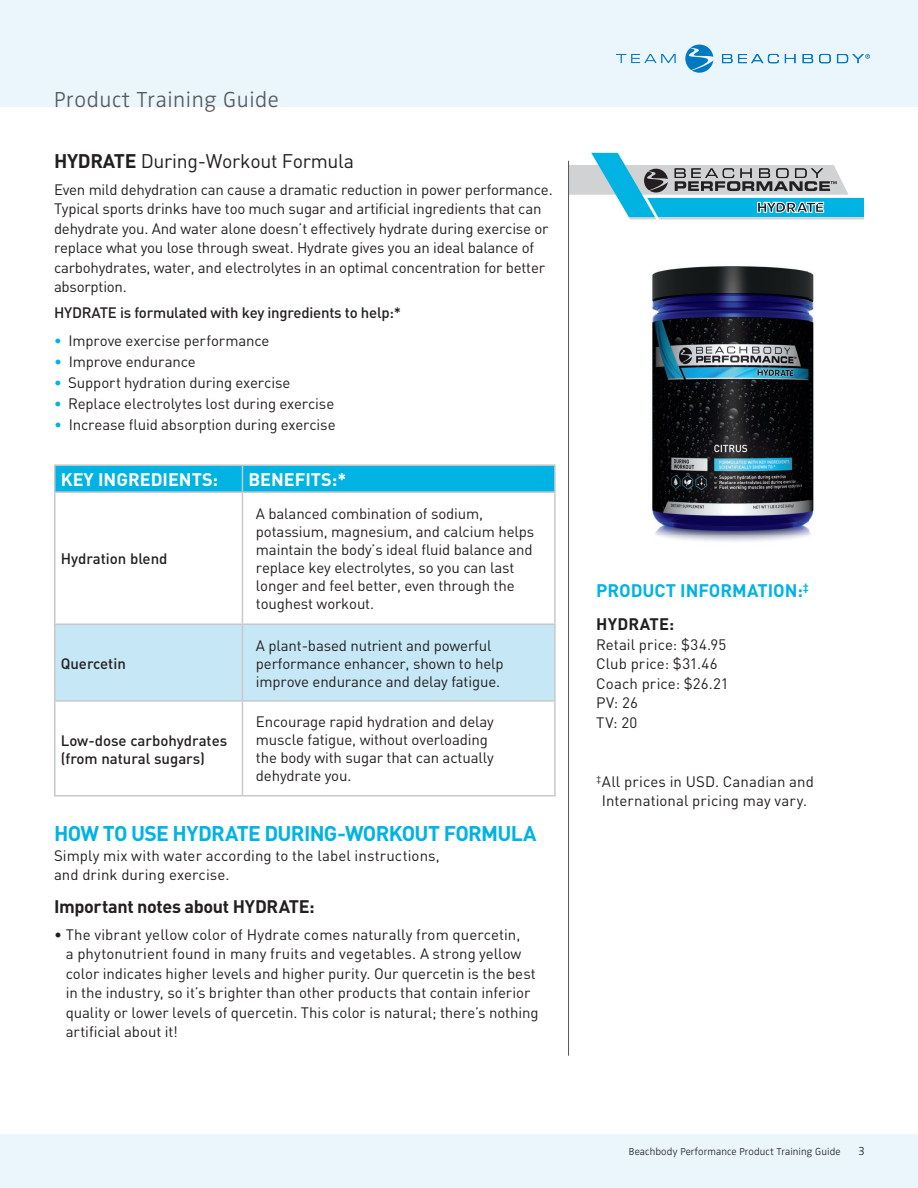
<style>
.page{position:relative;width:918px;height:1188px;background:#fff}
.page>*{position:absolute;margin:0;border:0;box-sizing:border-box;transform-origin:0 0}
.t1{font:300 22.5px "Zwo";letter-spacing:.025em;color:#57585a}
.t2{font:700 21px "DIN";letter-spacing:-.035em;color:#00b3e3}
.t3{font:19.5px "DIN";letter-spacing:-.015em;color:#231f20}
.t4{font:700 18px "DIN";letter-spacing:-.02em;color:#231f20}
.t5{font:700 18px "DIN";color:#fff}
.t6{font:700 18px "DIN";letter-spacing:-.005em;color:#00b3e3}
.t7{font:700 16.5px "DIN";letter-spacing:.01em;color:#231f20}
.t8{font:15px/19.5px "DIN";letter-spacing:-.01em;color:#231f20}
.t9{font:500 15px/18px "DIN";letter-spacing:-.01em;color:#231f20}
.t10{font:300 12px "Zwo";color:#231f20}
.t11{font:300 10.5px "Zwo";letter-spacing:.01em;color:#231f20}
.s1{font-weight:700}
.s2{font-weight:500;color:#00b3e3}
.s3{color:#00b3e3}
</style>
<div class="page">
<img style="left:652px;top:266px;width:162px;height:276px">
<svg style="left:568px;top:153px;width:296px;height:67px"></svg>
<div style="left:56px;top:625px;width:498px;height:75px;background:#c6e8f6"></div>
<hr style="left:54px;top:464px;width:188px;height:2px;background:#c7c8ca">
<hr style="left:54px;top:466px;width:2px;height:25px;background:#c7c8ca">
<hr style="left:242px;top:464px;width:314px;height:2px;background:#c7c8ca">
<div style="left:55px;top:465px;width:500px;height:26px;background:#00b3e3"></div>
<hr style="left:554px;top:466px;width:2px;height:25px;background:#c7c8ca">
<hr style="left:54px;top:491px;width:188px;height:2px;background:#c7c8ca">
<hr style="left:54px;top:493px;width:2px;height:130px;background:#c7c8ca">
<hr style="left:242px;top:491px;width:314px;height:2px;background:#c7c8ca">
<hr style="left:242px;top:493px;width:1px;height:130px;background:#c7c8ca">
<hr style="left:554px;top:493px;width:2px;height:130px;background:#c7c8ca">
<hr style="left:54px;top:623px;width:188px;height:2px;background:#c7c8ca">
<hr style="left:54px;top:625px;width:2px;height:75px;background:#c7c8ca">
<hr style="left:242px;top:623px;width:314px;height:2px;background:#c7c8ca">
<hr style="left:242px;top:625px;width:1px;height:75px;background:#c7c8ca">
<hr style="left:554px;top:625px;width:2px;height:75px;background:#c7c8ca">
<hr style="left:54px;top:700px;width:188px;height:2px;background:#c7c8ca">
<hr style="left:54px;top:702px;width:2px;height:93px;background:#c7c8ca">
<hr style="left:242px;top:700px;width:314px;height:2px;background:#c7c8ca">
<hr style="left:242px;top:702px;width:1px;height:93px;background:#c7c8ca">
<hr style="left:554px;top:702px;width:2px;height:93px;background:#c7c8ca">
<hr style="left:54px;top:795px;width:188px;height:1px;background:#c7c8ca">
<hr style="left:242px;top:795px;width:314px;height:1px;background:#c7c8ca">
<div style="left:0;top:1134px;width:918px;height:54px;background:#eaf6fc"></div>
<hr style="left:568px;top:161px;width:1px;height:895px;background:#57585a">
<div style="left:0;top:0;width:918px;height:107px;background:#eaf6fc"></div>
<svg style="left:722px;top:54px;width:57px;height:9px"></svg>
<svg style="left:785px;top:54px;width:11px;height:9px"></svg>
<svg style="left:803px;top:54px;width:10px;height:9px"></svg>
<svg style="left:819px;top:54px;width:12px;height:9px"></svg>
<svg style="left:837px;top:54px;width:33px;height:9px"></svg>
<svg style="left:616px;top:45px;width:97px;height:28px"></svg>
<h1 class="t1" style="left:54px;top:87px;width:226px">Product Training Guide</h1>
<h3 class="t3" style="left:54px;top:149px;width:302px"><span class="s1">HYDRATE</span> During-Workout Formula</h3>
<p class="t8" style="left:54px;top:179px;width:500px">Even mild dehydration can cause a dramatic reduction in power performance.<br>Typical sports drinks have too much sugar and artificial ingredients that can dehydrate you. And water alone doesn’t effectively hydrate during exercise or replace what you lose through sweat. Hydrate gives you an ideal balance of carbohydrates, water, and electrolytes in an optimal concentration for better absorption.</p>
<p class="t9" style="left:54px;top:303px;width:349px">HYDRATE is formulated with key ingredients to help:*</p>
<p class="t8" style="left:54px;top:331px;width:217px"><span class="s2">•</span> Improve exercise performance</p>
<p class="t8" style="left:54px;top:352px;width:143px"><span class="s3">•</span> Improve endurance</p>
<p class="t8" style="left:54px;top:373px;width:238px"><span class="s2">•</span> Support hydration during exercise</p>
<p class="t8" style="left:54px;top:394px;width:282px"><span class="s2">•</span> Replace electrolytes lost during exercise</p>
<p class="t8" style="left:54px;top:415px;width:283px"><span class="s3">•</span> Increase fluid absorption during exercise</p>
<p class="t5" style="left:61px;top:468px;width:159px">KEY INGREDIENTS:</p>
<p class="t5" style="left:248px;top:468px;width:99px">BENEFITS:*</p>
<p class="t9" style="left:61px;top:549px;width:108px">Hydration blend</p>
<p class="t9" style="left:61px;top:654px;width:67px">Quercetin</p>
<p class="t9" style="left:61px;top:731px;width:168px">Low-dose carbohydrates (from natural sugars)</p>
<p class="t8" style="left:256px;top:505px;width:280px;line-height:18px">A balanced combination of sodium, potassium, magnesium, and calcium helps maintain the body’s ideal fluid balance and replace key electrolytes, so you can last longer and feel better, even through the toughest workout.</p>
<p class="t8" style="left:256px;top:636px;width:249px;line-height:18px">A plant-based nutrient and powerful performance enhancer, shown to help improve endurance and delay fatigue.</p>
<p class="t8" style="left:256px;top:713px;width:239px;line-height:18px">Encourage rapid hydration and delay muscle fatigue, without overloading the body with sugar that can actually dehydrate you.</p>
<h2 class="t2" style="left:54px;top:820px;width:484px">HOW TO USE HYDRATE DURING-WORKOUT FORMULA</h2>
<p class="t8" style="left:54px;top:846px;width:387px">Simply mix with water according to the label instructions, and drink during exercise.</p>
<p class="t4" style="left:54px;top:895px;width:262px">Important notes about HYDRATE:</p>
<p class="t8" style="left:66px;top:924px;width:474px;text-indent:-12px">• The vibrant yellow color of Hydrate comes naturally from quercetin,<br>a phytonutrient found in many fruits and vegetables. A strong yellow color indicates higher levels and higher purity. Our quercetin is the best in the industry, so it’s brighter than other products that contain inferior quality or lower levels of quercetin. This color is natural; there’s nothing artificial about it!</p>
<p class="t6" style="left:596px;top:579px;width:214px">PRODUCT INFORMATION:<sup>‡</sup></p>
<p class="t7" style="left:596px;top:613px;width:80px">HYDRATE:</p>
<p class="t8" style="left:596px;top:634px;width:134px">Retail price: $34.95<br>Club price: $31.46<br>Coach price: $26.21<br>PV: 26<br>TV: 20</p>
<p class="t8" style="left:596px;top:771px;width:219px;text-align:center"><sup>‡</sup> All prices in USD. Canadian and<br>International pricing may vary.</p>
<p class="t11" style="left:629px;top:1146px;width:213px">Beachbody Performance Product Training Guide</p>
<p class="t10" style="left:858px;top:1144px;width:8px">3</p>
</div>
